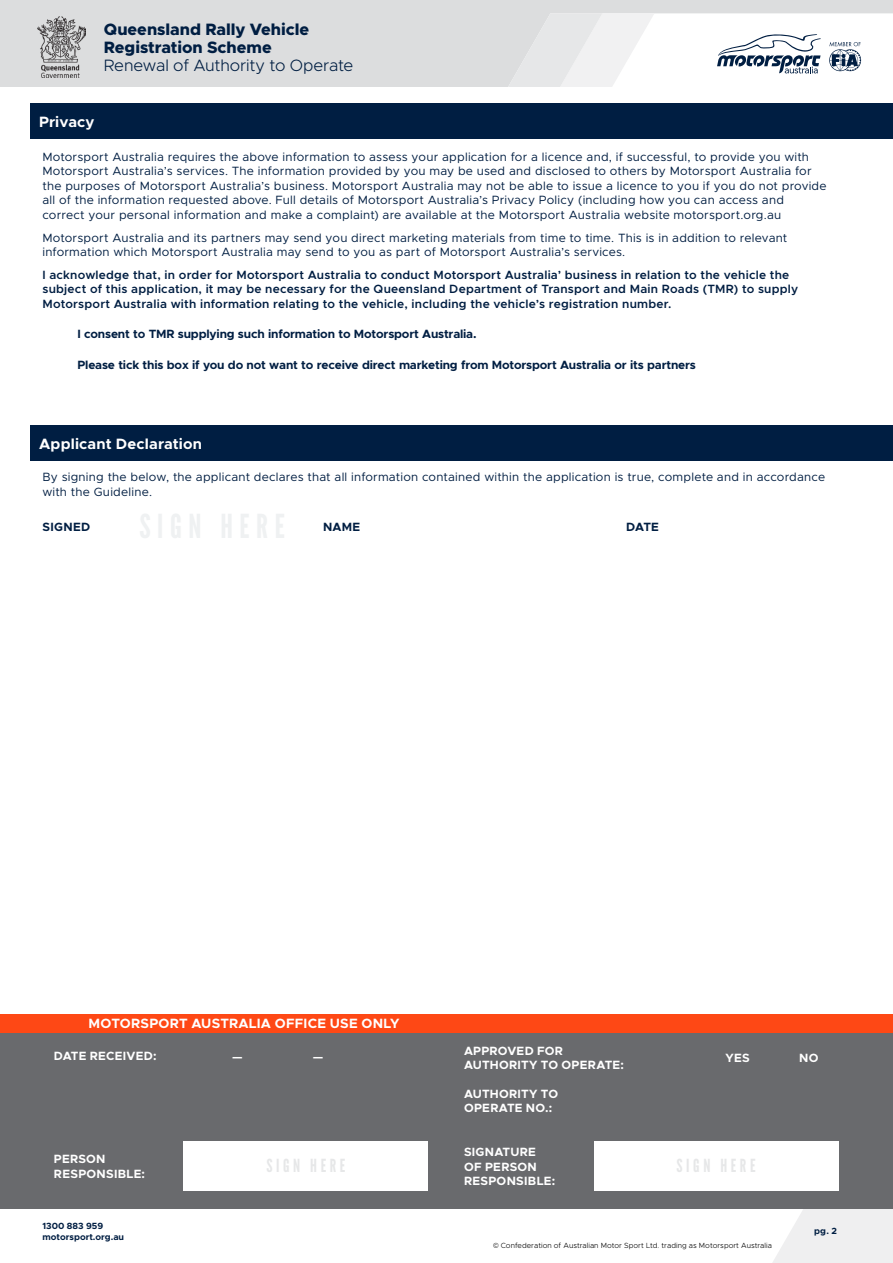
<style>
.page{position:relative;width:893px;height:1263px;background:#fff}
.page>*{position:absolute;margin:0;border:0;box-sizing:border-box;transform-origin:0 0}
.t1{font:18px "League Gothic";letter-spacing:.2em;color:#e6e7e8}
.t2{font:800 16.5px/18px "Metropolis";letter-spacing:-.005em;color:#001e42}
.t3{font:300 16.5px "Metropolis";letter-spacing:-.01em;color:#001e42}
.t4{font:700 15px "Metropolis";letter-spacing:.005em;color:#fff}
.t5{font:700 13.5px "Metropolis";letter-spacing:.015em;color:#fff}
.t6{font:12px/14.4px "Metropolis";letter-spacing:.015em;color:#001e42}
.t7{font:600 12px/14.4px "Metropolis";letter-spacing:.02em;color:#001e42}
.t8{font:700 12px "Metropolis";letter-spacing:-.015em;color:#001e42}
.t9{font:700 12px/14.4px "Metropolis";letter-spacing:.02em;color:#fff}
.t10{font:700 9px/10.8px "Metropolis";color:#001e42}
.t11{font:300 7.5px "Metropolis";color:#000}
.s1{font-family:"Montserrat"}
</style>
<div class="page">
<svg style="left:0;top:0;width:893px;height:86px;fill:#dcddde"></svg>
<svg style="left:508px;top:13px;width:146px;height:73px"></svg>
<svg style="left:773px;top:1209px;width:120px;height:54px"></svg>
<img style="left:38px;top:17px;width:48px;height:60px">
<div style="left:0;top:1033px;width:893px;height:176px;background:#696a6d"></div>
<div style="left:0;top:1014px;width:893px;height:19px;background:#fe4815"></div>
<div style="left:594px;top:1141px;width:244px;height:49px;background:#fff"></div>
<div style="left:184px;top:1141px;width:244px;height:49px;background:#fff"></div>
<div style="left:30px;top:103px;width:863px;height:35px;background:#001e42"></div>
<div style="left:30px;top:425px;width:863px;height:35px;background:#001e42"></div>
<h2 class="t2" style="left:104px;top:20px;width:207px">Queensland Rally Vehicle<br>Registration Scheme</h2>
<h2 class="t3" style="left:104px;top:55px;width:251px">Renewal of Authority to Operate</h2>
<p class="t4" style="left:39px;top:112px;width:57px">Privacy</p>
<p class="t6" style="left:42px;top:150px;width:786px">Motorsport Australia requires the above information to assess your application for a licence and, if successful, to provide you with Motorsport Australia’s services. The information provided by you may be used and disclosed to others by Motorsport Australia for the purposes of Motorsport Australia’s business. Motorsport Australia may not be able to issue a licence to you if you do not provide all of the information requested above. Full details of Motorsport Australia’s Privacy Policy (including how you can access and correct your personal information and make a complaint) are available at the Motorsport Australia website motorsport.org.au</p>
<p class="t6" style="left:42px;top:230px;width:746px">Motorsport Australia and its partners may send you direct marketing materials from time to time. This is in addition to relevant information which Motorsport Australia may send to you as part of Motorsport Australia’s services.</p>
<p class="t7" style="left:42px;top:267px;width:757px">I acknowledge that, in order for Motorsport Australia to conduct Motorsport Australia’ business in relation to the vehicle the subject of this application, it may be necessary for the Queensland Department of Transport and Main Roads (TMR) to supply<br>Motorsport Australia with information relating to the vehicle, including the vehicle’s registration number.</p>
<p class="t8" style="left:78px;top:327px;width:401px">I consent to TMR supplying such information to Motorsport Australia.</p>
<p class="t8" style="left:78px;top:357px;width:620px">Please tick this box if you do not want to receive direct marketing from Motorsport Australia or its partners</p>
<p class="t4" style="left:39px;top:434px;width:164px">Applicant Declaration</p>
<p class="t6" style="left:42px;top:470px;width:784px">By signing the below, the applicant declares that all information contained within the application is true, complete and in accordance with the Guideline.</p>
<p class="t8" style="left:42px;top:519px;width:49px">SIGNED</p>
<p class="t8" style="left:323px;top:519px;width:39px">NAME</p>
<p class="t8" style="left:626px;top:519px;width:34px">DATE</p>
<p class="t5" style="left:89px;top:1015px;width:312px">MOTORSPORT AUSTRALIA OFFICE USE ONLY</p>
<p class="t9" style="left:54px;top:1048px;width:104px">DATE RECEIVED:</p>
<p class="t9" style="left:232px;top:1049px;width:12px">—</p>
<p class="t9" style="left:313px;top:1049px;width:12px">—</p>
<p class="t9" style="left:464px;top:1043px;width:161px">APPROVED FOR<br>AUTHORITY TO OPERATE:</p>
<p class="t9" style="left:725px;top:1051px;width:26px">YES</p>
<p class="t9" style="left:799px;top:1051px;width:21px">NO</p>
<p class="t9" style="left:464px;top:1086px;width:96px">AUTHORITY TO<br>OPERATE NO.:</p>
<p class="t9" style="left:54px;top:1152px;width:93px">PERSON<br>RESPONSIBLE:</p>
<p class="t9" style="left:464px;top:1145px;width:93px">SIGNATURE<br>OF PERSON<br>RESPONSIBLE:</p>
<h1 class="t1" style="left:266px;top:1155px;width:81px">SIGN HERE</h1>
<h1 class="t1" style="left:676px;top:1155px;width:81px">SIGN HERE</h1>
<p class="t10" style="left:43px;top:1220px;width:83px">1300 883 959 motorsport.org.au</p>
<p class="t10" style="left:814px;top:1225px;width:24px">pg. 2</p>
<p class="t11" style="left:493px;top:1240px;width:280px"><span class="s1">©</span> Confederation of Australian Motor Sport Ltd. trading as Motorsport Australia</p>
</div>
